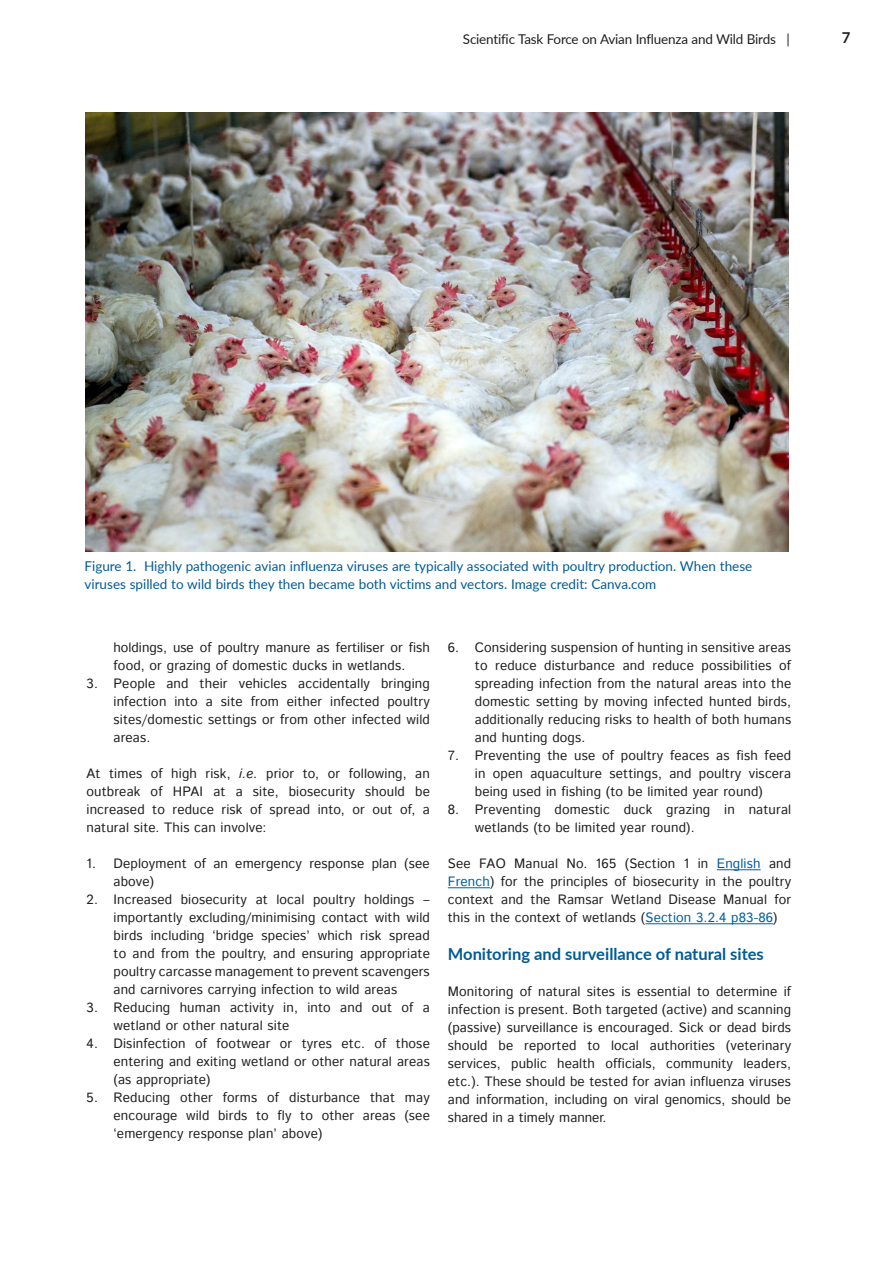
<style>
.page{position:relative;width:893px;height:1263px;background:#fff}
.page>*{position:absolute;margin:0;border:0;box-sizing:border-box;transform-origin:0 0}
.t1{font:700 16.5px "Lato";color:#005b97}
.t2{font:700 15px "Lato";color:#231f20}
.t3{font:13.5px/18px "Istok";letter-spacing:.01em;color:#231f20;text-align:justify}
.Flyways_Table_Übersc{font:13.5px/18px "Lato";color:#005b97}
.t4{font:13.5px "Lato";letter-spacing:-.015em;color:#231f20}
.s1{font-style:italic}
.s2{color:#0060a0}
</style>
<div class="page">
<hr style="left:717px;top:869px;width:44px;height:1px;background:#0060a0">
<hr style="left:448px;top:887px;width:42px;height:1px;background:#0060a0">
<hr style="left:645px;top:923px;width:128px;height:1px;background:#0060a0">
<img style="left:85px;top:113px;width:703px;height:439px">
<p class="t4" style="left:463px;top:29px;width:328px">Scientific Task Force on Avian Influenza and Wild Birds |</p>
<p class="t2" style="left:842px;top:26px;width:10px">7</p>
<p class="Flyways_Table_Übersc" style="left:85px;top:557px;width:669px">Figure 1. Highly pathogenic avian influenza viruses are typically associated with poultry production. When these viruses spilled to wild birds they then became both victims and vectors. Image credit: Canva.com</p>
<p class="t3" style="left:114px;top:639px;width:318px">holdings, use of poultry manure as fertiliser or fish food, or grazing of domestic ducks in wetlands.</p>
<p class="t3" style="left:114px;top:675px;width:318px;text-indent:-27px">3. People and their vehicles accidentally bringing infection into a site from either infected poultry sites/domestic settings or from other infected wild areas.</p>
<p class="t3" style="left:87px;top:765px;width:345px">At times of high risk, <span class="s1">i.e.</span> prior to, or following, an outbreak of HPAI at a site, biosecurity should be increased to reduce risk of spread into, or out of, a natural site. This can involve:</p>
<p class="t3" style="left:114px;top:855px;width:318px;text-indent:-27px">1. Deployment of an emergency response plan (see above)</p>
<p class="t3" style="left:114px;top:891px;width:318px;text-indent:-27px">2. Increased biosecurity at local poultry holdings – importantly excluding/minimising contact with wild birds including ‘bridge species’ which risk spread to and from the poultry, and ensuring appropriate poultry carcasse management to prevent scavengers and carnivores carrying infection to wild areas</p>
<p class="t3" style="left:114px;top:999px;width:318px;text-indent:-27px">3. Reducing human activity in, into and out of a wetland or other natural site</p>
<p class="t3" style="left:114px;top:1035px;width:318px;text-indent:-27px">4. Disinfection of footwear or tyres etc. of those entering and exiting wetland or other natural areas (as appropriate)</p>
<p class="t3" style="left:114px;top:1089px;width:318px;text-indent:-27px">5. Reducing other forms of disturbance that may encourage wild birds to fly to other areas (see ‘emergency response plan’ above)</p>
<p class="t3" style="left:475px;top:639px;width:318px;text-indent:-27px">6. Considering suspension of hunting in sensitive areas to reduce disturbance and reduce possibilities of spreading infection from the natural areas into the domestic setting by moving infected hunted birds, additionally reducing risks to health of both humans and hunting dogs.</p>
<p class="t3" style="left:475px;top:747px;width:318px;text-indent:-27px">7. Preventing the use of poultry feaces as fish feed in open aquaculture settings, and poultry viscera being used in fishing (to be limited year round)</p>
<p class="t3" style="left:475px;top:801px;width:318px;text-indent:-27px">8. Preventing domestic duck grazing in natural wetlands (to be limited year round).</p>
<p class="t3" style="left:448px;top:855px;width:345px">See FAO Manual No. 165 (Section 1 in <span class="s2">English</span> and <span class="s2">French</span>) for the principles of biosecurity in the poultry context and the Ramsar Wetland Disease Manual for this in the context of wetlands (<span class="s2">Section 3.2.4 p83-86</span>)</p>
<p class="t1" style="left:448px;top:942px;width:317px">Monitoring and surveillance of natural sites</p>
<p class="t3" style="left:448px;top:983px;width:345px">Monitoring of natural sites is essential to determine if infection is present. Both targeted (active) and scanning (passive) surveillance is encouraged. Sick or dead birds should be reported to local authorities (veterinary services, public health officials, community leaders, etc.). These should be tested for avian influenza viruses and information, including on viral genomics, should be shared in a timely manner.</p>
</div>
